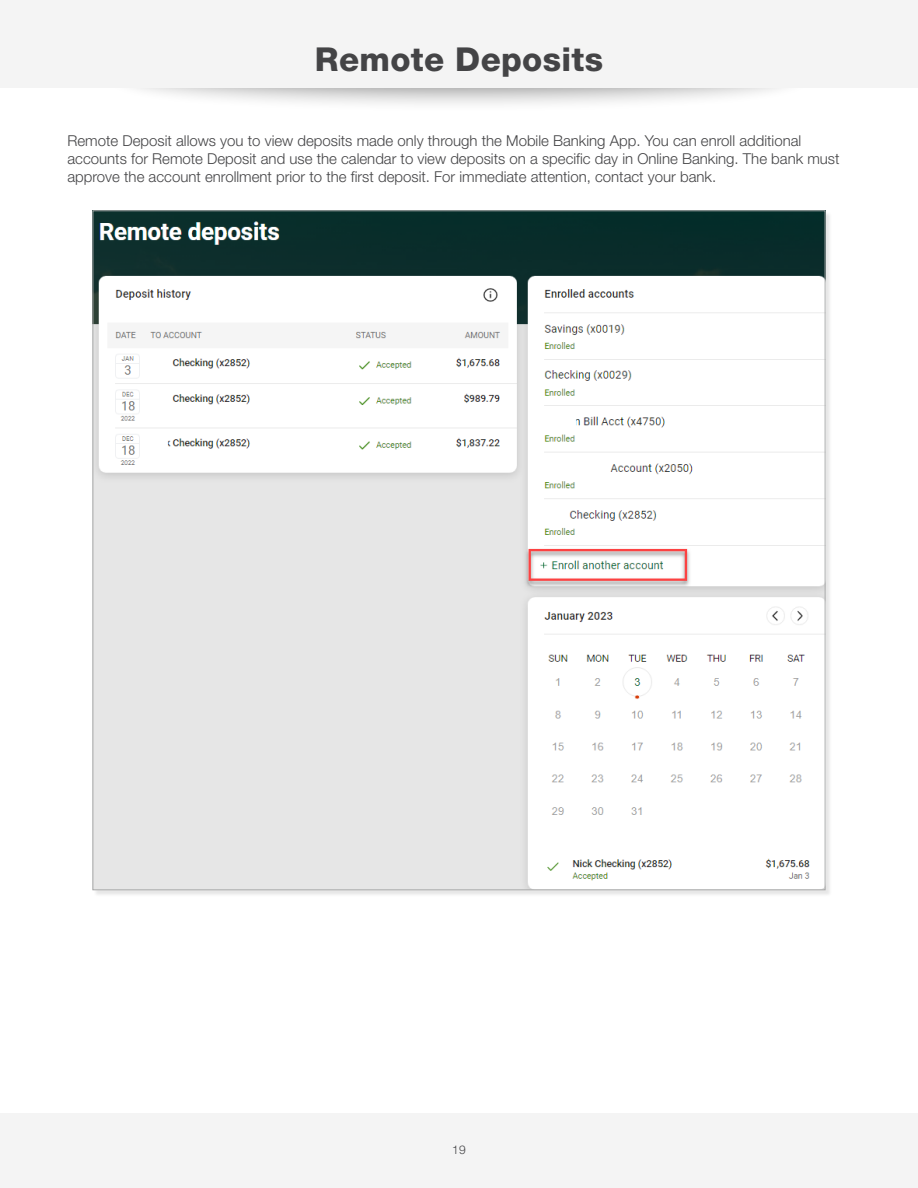
<style>
.page{position:relative;width:918px;height:1188px;background:#fff}
.page>*{position:absolute;margin:0;border:0;box-sizing:border-box;transform-origin:0 0}
.t1{font:800 33px "Helvetica Neue LT Std";letter-spacing:.01em;color:#444446}
.t2{font:300 15px/18px "Helvetica Neue LT Std";color:#444446}
.t3{font:300 12px "Helvetica Neue LT Std";color:#444446}
</style>
<div class="page">
<div style="left:0;top:1113px;width:918px;height:75px;background:#f4f4f4"></div>
<div style="left:98px;top:6px;width:722px;height:107px;background:#000;opacity:.4"></div>
<div style="left:0;top:0;width:918px;height:88px;background:#f4f4f4"></div>
<img style="left:95px;top:213px;width:728px;height:675px">
<h1 class="t1" style="left:315px;top:39px;width:290px">Remote Deposits</h1>
<p class="t2" style="left:68px;top:131px;width:774px">Remote Deposit allows you to view deposits made only through the Mobile Banking App. You can enroll additional accounts for Remote Deposit and use the calendar to view deposits on a specific day in Online Banking. The bank must approve the account enrollment prior to the first deposit. For immediate attention, contact your bank.</p>
<p class="t3" style="left:452px;top:1142px;width:15px">19</p>
</div>
